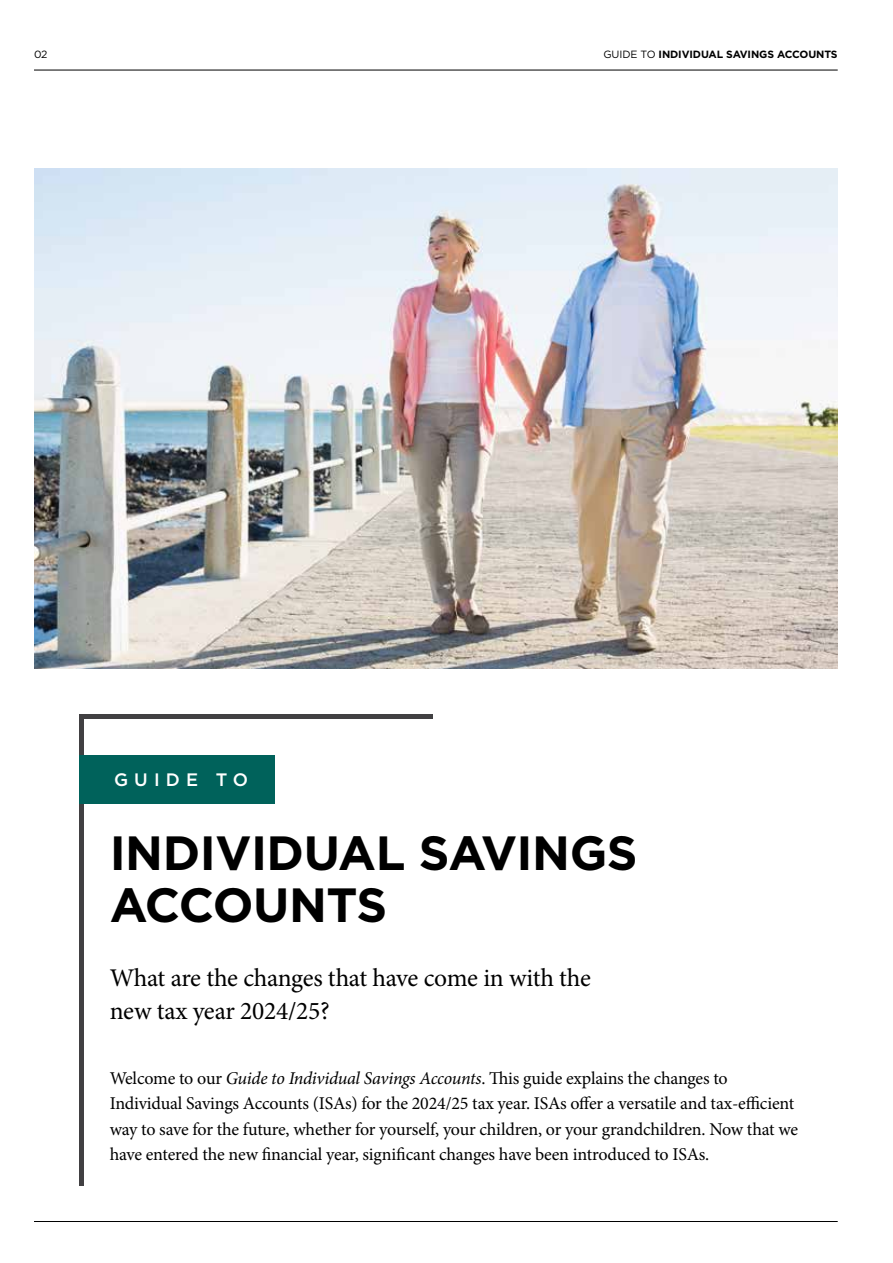
<style>
.page{position:relative;width:893px;height:1263px;background:#fff}
.page>*{position:absolute;margin:0;border:0;box-sizing:border-box;transform-origin:0 0}
.t1{font:700 48px/52.5px "Gotham HTF";letter-spacing:-.01em;color:#000}
.t2{font:25.5px/33px "Minion Pro";letter-spacing:-.015em;color:#000}
.t3{font:18px/25.5px "Minion Pro";letter-spacing:-.01em;color:#000}
.t4{font:500 18px "Gotham HTF";letter-spacing:.34em;color:#fff}
.t5{font:700 10.5px "Gotham HTF";letter-spacing:-.01em;color:#000}
.t6{font:10.5px "Gotham HTF";color:#000}
.s1{font-weight:400}
.s2{font-style:italic}
</style>
<div class="page">
<hr style="left:34px;top:1221px;width:804px;height:1px;background:#000">
<hr style="left:34px;top:70px;width:804px;height:1px;background:#000">
<hr style="left:79px;top:714px;width:4px;height:471px;background:#414042">
<div style="left:79px;top:714px;width:354px;height:5px;background:#414042"></div>
<div style="left:79px;top:755px;width:196px;height:49px;background:#00625b"></div>
<img style="left:34px;top:169px;width:804px;height:499px">
<p class="t6" style="left:34px;top:49px;width:15px">02</p>
<p class="t5" style="left:603px;top:48px;width:236px"><span class="s1">GUIDE TO</span> INDIVIDUAL SAVINGS ACCOUNTS</p>
<p class="t4" style="left:114px;top:769px;width:136px">GUIDE TO</p>
<h1 class="t1" style="left:110px;top:825px;width:529px">INDIVIDUAL SAVINGS<br>ACCOUNTS</h1>
<h2 class="t2" style="left:110px;top:961px;width:483px">What are the changes that have come in with the new tax year 2024/25?</h2>
<p class="t3" style="left:110px;top:1065px;width:690px">Welcome to our <span class="s2">Guide to Individual Savings Accounts</span>. This guide explains the changes to Individual Savings Accounts (ISAs) for the 2024/25 tax year. ISAs offer a versatile and tax-efficient way to save for the future, whether for yourself, your children, or your grandchildren. Now that we have entered the new financial year, significant changes have been introduced to ISAs.</p>
</div>
